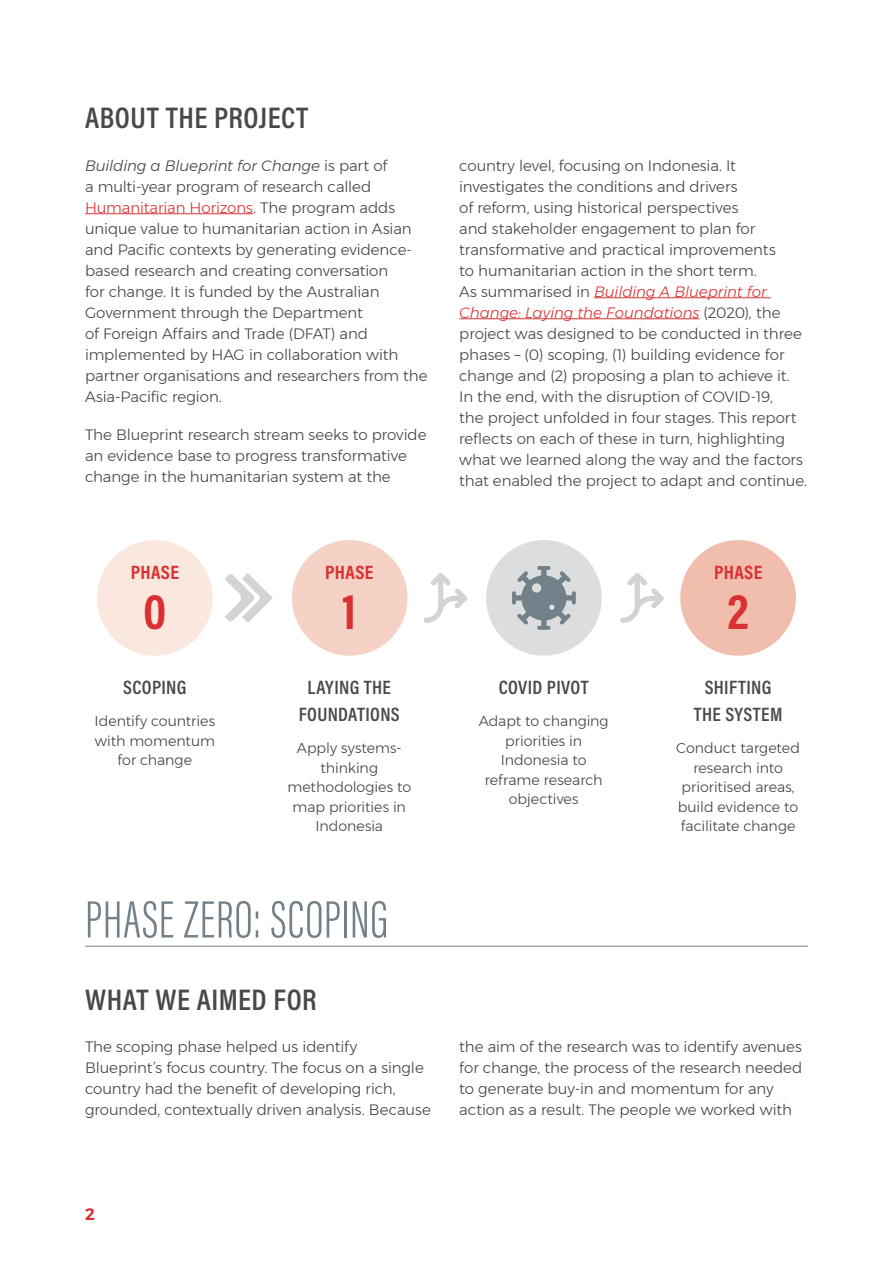
<style>
.page{position:relative;width:893px;height:1263px;background:#fff}
.page>*{position:absolute;margin:0;border:0;box-sizing:border-box;transform-origin:0 0}
.t1{font:300 54px "Acumin Pro Extra Cond";letter-spacing:.015em;color:#72808a}
.t2{font:700 49.5px "Acumin Pro Cond";color:#d93132}
.t3{font:600 30px "Acumin Pro Cond";letter-spacing:.015em;color:#46494d}
.t4{font:600 19.5px/27px "Acumin Pro Cond";letter-spacing:.015em;color:#46494d;text-align:center}
.t5{font:700 19.5px "Acumin Pro Cond";letter-spacing:.02em;color:#d93132}
.t6{font:600 16.5px "Montserrat";color:#d93132}
.t7{font:300 15px/21px "Montserrat";letter-spacing:-.005em;color:#414042}
.t8{font:300 14.25px/19.5px "Montserrat";letter-spacing:-.005em;color:#414042;text-align:center}
.s1{font-style:italic}
.s2{color:#d93132}
.s3{font-style:italic;color:#d93132}
</style>
<div class="page">
<hr style="left:85px;top:213px;width:168px;height:1px;background:#d93132">
<hr style="left:594px;top:297px;width:177px;height:1px;background:#d93132">
<hr style="left:459px;top:318px;width:240px;height:1px;background:#d93132">
<hr style="left:85px;top:946px;width:723px;height:1px;background:#72808a">
<div style="left:97px;top:540px;width:116px;height:116px;background:#fae7de;border-radius:50%"></div>
<div style="left:292px;top:540px;width:116px;height:116px;background:#f5d2c5;border-radius:50%"></div>
<div style="left:486px;top:540px;width:116px;height:116px;background:#dcddde;border-radius:50%"></div>
<div style="left:680px;top:540px;width:116px;height:116px;background:#f1bead;border-radius:50%"></div>
<svg style="left:225px;top:573px;width:48px;height:50px"></svg>
<svg style="left:424px;top:573px;width:43px;height:50px"></svg>
<svg style="left:620px;top:573px;width:44px;height:50px"></svg>
<svg style="left:512px;top:566px;width:64px;height:64px"></svg>
<h3 class="t3" style="left:85px;top:98px;width:225px">ABOUT THE PROJECT</h3>
<p class="t7" style="left:85px;top:155px;width:344px"><span class="s1">Building a Blueprint for Change</span> is part of<br>a multi-year program of research called <span class="s2">Humanitarian Horizons</span>. The program adds unique value to humanitarian action in Asian and Pacific contexts by generating evidence&shy;based research and creating conversation<br>for change. It is funded by the Australian Government through the Department<br>of Foreign Affairs and Trade (DFAT) and implemented by HAG in collaboration with partner organisations and researchers from the Asia-Pacific region.</p>
<p class="t7" style="left:85px;top:424px;width:343px">The Blueprint research stream seeks to provide an evidence base to progress transformative change in the humanitarian system at the</p>
<h3 class="t5" style="left:131px;top:560px;width:50px">PHASE</h3>
<h2 class="t2" style="left:143px;top:580px;width:25px">0</h2>
<h3 class="t4" style="left:123px;top:673px;width:65px">SCOPING</h3>
<p class="t8" style="left:95px;top:711px;width:122px">Identify countries with momentum for change</p>
<h3 class="t5" style="left:325px;top:560px;width:50px">PHASE</h3>
<h2 class="t2" style="left:342px;top:580px;width:16px">1</h2>
<h3 class="t4" style="left:299px;top:673px;width:103px">LAYING THE<br>FOUNDATIONS</h3>
<p class="t8" style="left:287px;top:738px;width:125px">Apply systems&shy;thinking methodologies to map priorities in<br>Indonesia</p>
<h1 class="t1" style="left:85px;top:887px;width:305px">PHASE ZERO: SCOPING</h1>
<p class="t7" style="left:459px;top:155px;width:349px">country level, focusing on Indonesia. It investigates the conditions and drivers<br>of reform, using historical perspectives<br>and stakeholder engagement to plan for transformative and practical improvements<br>to humanitarian action in the short term.<br>As summarised in <span class="s3">Building A Blueprint for Change: Laying the Foundations</span> (2020)<span class="s1">,</span> the project was designed to be conducted in three phases – (0) scoping, (1) building evidence for change and (2) proposing a plan to achieve it.<br>In the end, with the disruption of COVID-19,<br>the project unfolded in four stages. This report reflects on each of these in turn, highlighting what we learned along the way and the factors that enabled the project to adapt and continue.</p>
<h3 class="t4" style="left:499px;top:673px;width:92px">COVID PIVOT</h3>
<p class="t8" style="left:479px;top:711px;width:131px">Adapt to changing priorities in<br>Indonesia to reframe research objectives</p>
<h3 class="t5" style="left:714px;top:560px;width:50px">PHASE</h3>
<h2 class="t2" style="left:727px;top:580px;width:23px">2</h2>
<h3 class="t4" style="left:694px;top:673px;width:90px">SHIFTING<br>THE SYSTEM</h3>
<p class="t8" style="left:676px;top:738px;width:126px">Conduct targeted research into prioritised areas, build evidence to facilitate change</p>
<h3 class="t3" style="left:85px;top:980px;width:233px">WHAT WE AIMED FOR</h3>
<p class="t7" style="left:85px;top:1036px;width:347px">The scoping phase helped us identify Blueprint’s focus country. The focus on a single country had the benefit of developing rich, grounded, contextually driven analysis. Because</p>
<p class="t7" style="left:459px;top:1036px;width:345px">the aim of the research was to identify avenues for change, the process of the research needed to generate buy-in and momentum for any action as a result. The people we worked with</p>
<p class="t6" style="left:85px;top:1201px;width:11px">2</p>
</div>
